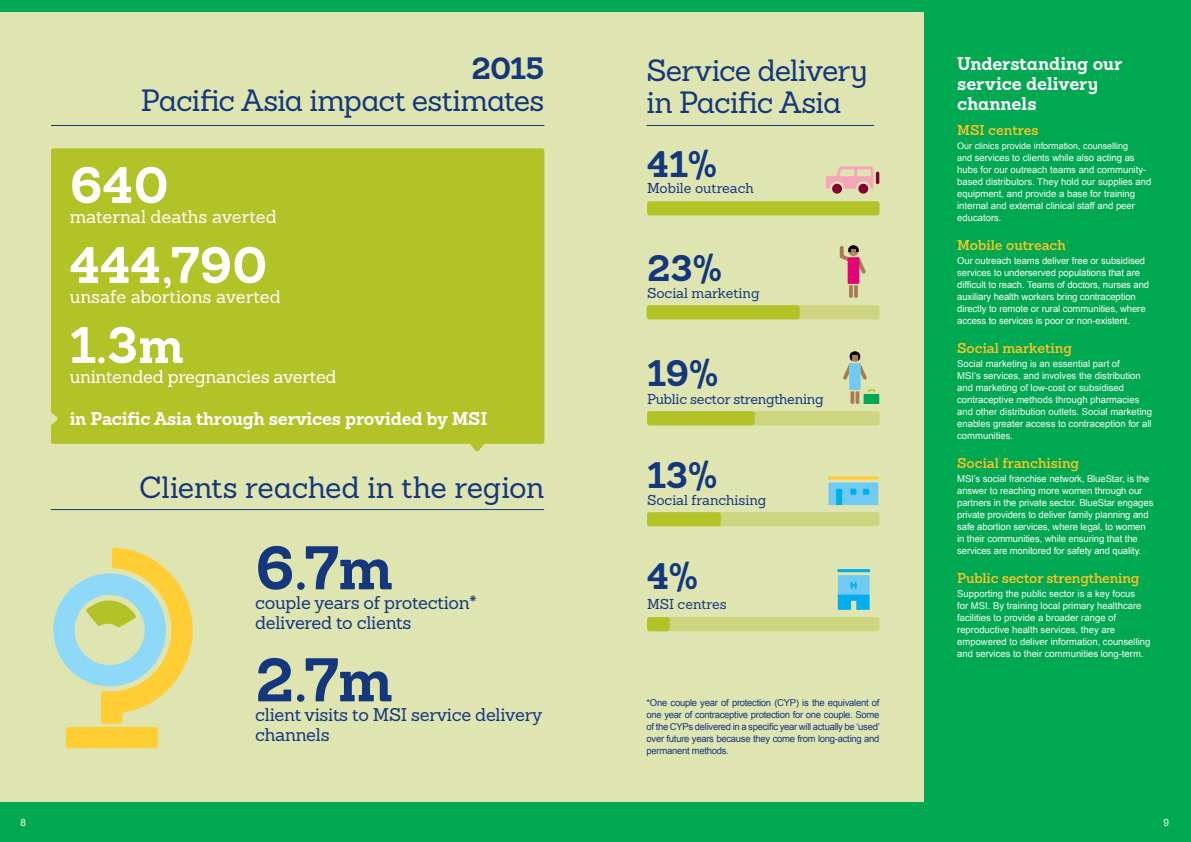
<style>
.page{position:relative;width:1191px;height:842px;background:#dfe5b0}
.page>*{position:absolute;margin:0;border:0;box-sizing:border-box;transform-origin:0 0}
.t1{font:700 60px "Sanchez";color:#14377d}
.t2{font:700 50px "Sanchez";letter-spacing:-.005em;color:#fff}
.t3{font:700 36px "Sanchez";color:#14377d}
.t4{font:30px/32px "Sanchez";letter-spacing:-.02em;color:#14377d}
.t5{font:700 30px "Sanchez";color:#14377d}
.t6{font:18px/20px "Sanchez";letter-spacing:-.015em;color:#14377d}
.t7{font:700 18px/20px "Sanchez";letter-spacing:-.01em;color:#fff}
.t8{font:18px "Sanchez";letter-spacing:-.005em;color:#fff}
.t9{font:14px "Sanchez";color:#14377d}
.t10{font:600 14px "Sanchez";color:#ffc425}
.t11{font:10px "Arial";color:#fff}
.t12{font:9.5px/12px "Arial";color:#fff}
.t13{font:9.5px/12px "Arial";letter-spacing:-.03em;color:#14377d;text-align:justify}
.t14{font:9px "Arial";color:#fff}
.s1{font-size:9px}
</style>
<div class="page">
<div style="left:0;top:802px;width:1191px;height:40px;background:#00a851"></div>
<div style="left:0;top:0;width:1191px;height:11px;background:#00a851"></div>
<hr style="left:51px;top:125px;width:493px;height:1px;background:#14377d">
<hr style="left:646px;top:125px;width:228px;height:1px;background:#14377d">
<div style="left:51px;top:148px;width:493px;height:296px;background:#b2c327;border-radius:3px"></div>
<svg style="left:469px;top:443px;width:16px;height:9px"></svg>
<div style="left:924px;top:0;width:267px;height:814px;background:#00a851"></div>
<div style="left:647px;top:201px;width:232px;height:14px;background:#b2c327;border-radius:3px"></div>
<div style="left:647px;top:305px;width:232px;height:14px;background:#cdd67e;border-radius:3px"></div>
<div style="left:646px;top:305px;width:153px;height:14px;background:#b2c327;border-radius:3px"></div>
<div style="left:647px;top:411px;width:232px;height:14px;background:#cdd67e;border-radius:3px"></div>
<div style="left:647px;top:411px;width:108px;height:14px;background:#b2c327;border-radius:3px"></div>
<div style="left:647px;top:512px;width:232px;height:14px;background:#cdd67e;border-radius:3px"></div>
<div style="left:647px;top:512px;width:73px;height:14px;background:#b2c327;border-radius:3px"></div>
<div style="left:647px;top:617px;width:232px;height:14px;background:#cdd67e;border-radius:3px"></div>
<div style="left:647px;top:617px;width:22px;height:14px;background:#b2c327;border-radius:3px"></div>
<hr style="left:51px;top:509px;width:493px;height:1px;background:#14377d">
<div style="left:858px;top:184px;width:10px;height:10px;background:#840034;border-radius:50%"></div>
<svg style="left:832px;top:184px;width:10px;height:10px"></svg>
<svg style="left:826px;top:166px;width:53px;height:23px"></svg>
<div style="left:847px;top:257px;width:12px;height:27px;background:#e40375"></div>
<svg style="left:849px;top:285px;width:9px;height:13px"></svg>
<svg style="left:839px;top:245px;width:27px;height:29px"></svg>
<div style="left:837px;top:575px;width:32px;height:24px;background:#71caf1"></div>
<hr style="left:837px;top:569px;width:33px;height:3px;background:#00aeef;border-radius:2px">
<svg style="left:850px;top:582px;width:6px;height:7px"></svg>
<svg style="left:837px;top:595px;width:32px;height:15px"></svg>
<svg style="left:828px;top:476px;width:50px;height:4px"></svg>
<div style="left:828px;top:482px;width:50px;height:23px;background:#71caf1"></div>
<svg style="left:850px;top:489px;width:6px;height:6px"></svg>
<svg style="left:828px;top:476px;width:3px;height:4px"></svg>
<svg style="left:863px;top:489px;width:6px;height:6px"></svg>
<svg style="left:836px;top:489px;width:6px;height:16px"></svg>
<div style="left:849px;top:363px;width:11px;height:27px;background:#71caf1"></div>
<svg style="left:843px;top:351px;width:24px;height:29px"></svg>
<svg style="left:850px;top:391px;width:9px;height:13px"></svg>
<div style="left:863px;top:394px;width:16px;height:10px;background:#00a851"></div>
<svg style="left:868px;top:389px;width:6px;height:4px"></svg>
<svg style="left:51px;top:412px;width:7px;height:13px"></svg>
<div style="left:66px;top:727px;width:92px;height:21px;background:#ffce35;border-radius:2px"></div>
<svg style="left:53px;top:547px;width:140px;height:177px"></svg>
<h3 class="t5" style="left:471px;top:48px;width:74px">2015</h3>
<h3 class="t4" style="left:141px;top:84px;width:405px">Pacific Asia impact estimates</h3>
<h2 class="t2" style="left:70px;top:151px;width:101px">640</h2>
<h3 class="t8" style="left:70px;top:205px;width:208px">maternal deaths averted</h3>
<h2 class="t2" style="left:70px;top:231px;width:199px">444,790</h2>
<h3 class="t8" style="left:70px;top:285px;width:212px">unsafe abortions averted</h3>
<h2 class="t2" style="left:70px;top:311px;width:116px">1.3m</h2>
<h3 class="t8" style="left:70px;top:365px;width:268px">unintended pregnancies averted</h3>
<h3 class="t7" style="left:70px;top:408px;width:419px">in Pacific Asia through services provided by MSI</h3>
<h3 class="t4" style="left:139px;top:471px;width:407px">Clients reached in the region</h3>
<h1 class="t1" style="left:255px;top:526px;width:139px">6.7m</h1>
<h3 class="t6" style="left:255px;top:593px;width:223px">couple years of protection* delivered to clients</h3>
<h1 class="t1" style="left:255px;top:638px;width:139px">2.7m</h1>
<h3 class="t6" style="left:255px;top:705px;width:289px">client visits to MSI service delivery channels</h3>
<h3 class="t4" style="left:646px;top:54px;width:223px">Service delivery in Pacific Asia</h3>
<h3 class="t3" style="left:647px;top:139px;width:72px">41%</h3>
<h3 class="t9" style="left:647px;top:179px;width:108px">Mobile outreach</h3>
<h3 class="t3" style="left:647px;top:244px;width:76px">23%</h3>
<h3 class="t9" style="left:647px;top:284px;width:114px">Social marketing</h3>
<h3 class="t3" style="left:647px;top:348px;width:73px">19%</h3>
<h3 class="t9" style="left:647px;top:390px;width:178px">Public sector strengthening</h3>
<h3 class="t3" style="left:647px;top:450px;width:72px">13%</h3>
<h3 class="t9" style="left:647px;top:491px;width:121px">Social franchising</h3>
<h3 class="t3" style="left:647px;top:551px;width:53px">4%</h3>
<h3 class="t9" style="left:647px;top:595px;width:81px">MSI centres</h3>
<p class="t13" style="left:646px;top:696px;width:235px">*One couple year of protection (CYP) is the equivalent of one year of contraceptive protection for one couple. Some of the CYPs delivered in a specific year will actually be ‘used’ over future years because they come from long-acting and permanent methods.</p>
<h3 class="t7" style="left:957px;top:54px;width:167px">Understanding our service delivery channels</h3>
<h3 class="t10" style="left:957px;top:121px;width:83px">MSI centres</h3>
<p class="t14" style="left:957px;top:140px;width:173px">Our clinics provide information, counselling</p>
<p class="t12" style="left:957px;top:152px;width:196px"><span class="s1">and</span> services to clients while also acting as hubs for our outreach teams and community&shy;based distributors. They hold our supplies and equipment, and provide a base for training internal and external clinical staff and peer educators.</p>
<h3 class="t10" style="left:957px;top:236px;width:110px">Mobile outreach</h3>
<p class="t12" style="left:957px;top:255px;width:193px">Our outreach teams deliver free or subsidised services to underserved populations that are difficult to reach. Teams of doctors, nurses and auxiliary health workers bring contraception directly to remote or rural communities, where access to services is poor or non-existent.</p>
<h3 class="t10" style="left:957px;top:339px;width:116px">Social marketing</h3>
<p class="t12" style="left:957px;top:358px;width:196px">Social marketing is an essential part of<br>MSI’s services, and involves the distribution and marketing of low-cost or subsidised contraceptive methods through pharmacies and other distribution outlets. Social marketing enables greater access to contraception for all communities.</p>
<h3 class="t10" style="left:957px;top:453px;width:123px">Social franchising</h3>
<p class="t12" style="left:957px;top:473px;width:198px">MSI’s social franchise network, BlueStar, is the answer to reaching more women through our partners in the private sector. BlueStar engages private providers to deliver family planning and safe abortion services, where legal, to women in their communities, while ensuring that the services are monitored for safety and quality.</p>
<h3 class="t10" style="left:957px;top:568px;width:184px">Public sector strengthening</h3>
<p class="t12" style="left:957px;top:587px;width:195px">Supporting the public sector is a key focus<br>for MSI. By training local primary healthcare facilities to provide a broader range of reproductive health services, they are empowered to deliver information, counselling and services to their communities long-term.</p>
<p class="t11" style="left:21px;top:816px;width:7px">8</p>
<p class="t11" style="left:1163px;top:816px;width:7px">9</p>
</div>
